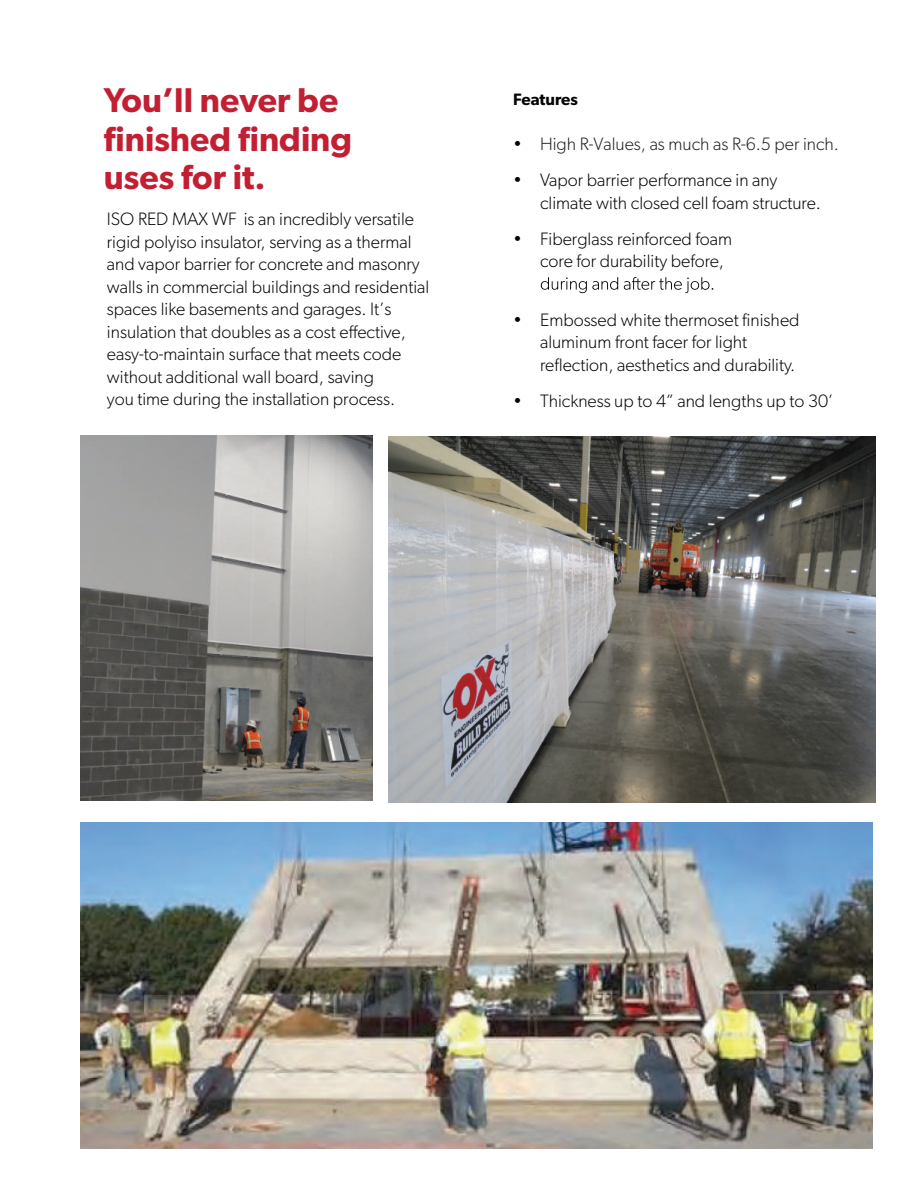
<style>
.page{position:relative;width:918px;height:1188px;background:#fff}
.page>*{position:absolute;margin:0;border:0;box-sizing:border-box;transform-origin:0 0}
.t1{font:600 34.5px/38.4px "Gibson";color:#c31f33}
.t2{font:300 18px/22.5px "Gibson";color:#050504}
.t3{font:300 18px "Gibson";color:#231f20}
.t4{font:600 16.5px "Gibson";color:#050504}
.s1{color:#050504}
</style>
<div class="page">
<svg style="left:541px;top:277px;width:172px;height:16px"></svg>
<img style="left:81px;top:823px;width:792px;height:326px">
<img style="left:388px;top:437px;width:488px;height:365px">
<img style="left:81px;top:435px;width:292px;height:366px">
<h1 class="t1" style="left:104px;top:81px;width:250px">You’ll never be finished finding uses for it.</h1>
<p class="t2" style="left:107px;top:208px;width:324px">ISO RED MAX WF is an incredibly versatile rigid polyiso insulator, serving as a thermal and vapor barrier for concrete and masonry walls in commercial buildings and residential spaces like basements and garages. It’s insulation that doubles as a cost effective, easy-to-maintain surface that meets code without additional wall board, saving<br>you time during the installation process.</p>
<p class="t4" style="left:513px;top:90px;width:66px">Features</p>
<p class="t3" style="left:513px;top:133px;width:328px"><span class="s1">•</span> High R-Values, as much as R-6.5 per inch.</p>
<p class="t2" style="left:540px;top:168px;width:282px;text-indent:-27px">• Vapor barrier performance in any climate with closed cell foam structure.</p>
<p class="t2" style="left:540px;top:227px;width:194px;text-indent:-27px">• Fiberglass reinforced foam core for durability before,</p>
<p class="t2" style="left:540px;top:308px;width:261px;text-indent:-27px">• Embossed white thermoset finished aluminum front facer for light reflection, aesthetics and durability.</p>
<p class="t2" style="left:513px;top:389px;width:322px">• Thickness up to 4” and lengths up to 30’</p>
</div>
